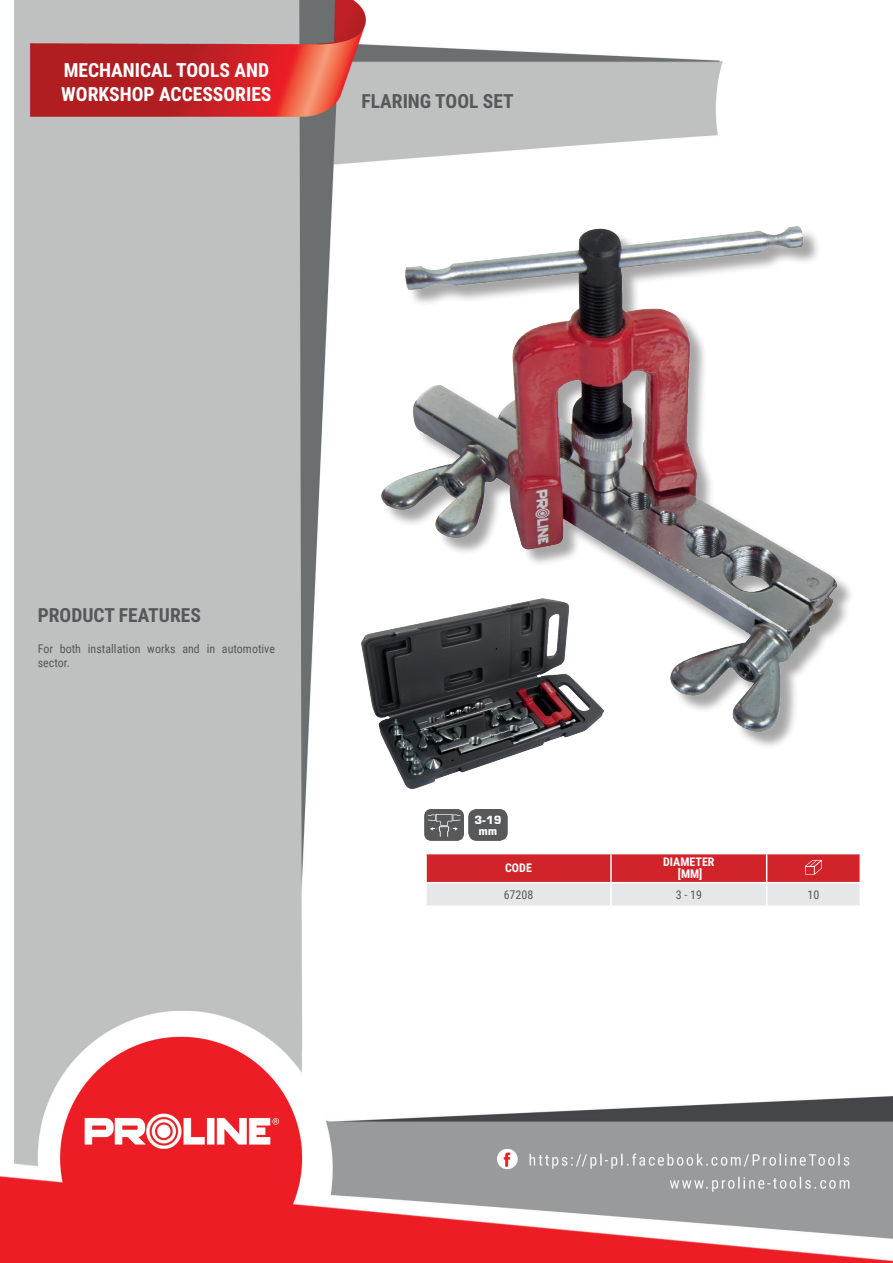
<style>
.page{position:relative;width:893px;height:1263px;background:#fff}
.page>*{position:absolute;margin:0;border:0;box-sizing:border-box;transform-origin:0 0}
.t1{font:700 19.5px/23.4px "Roboto Condensed";color:#fff}
.t2{font:700 19.5px "Roboto Condensed";color:#57585a}
.t3{font:12px/14.4px "Roboto Condensed";color:#57585a}
.t4{font:700 12px/12px "Roboto Condensed";color:#fff;text-align:center}
.t5{font:700 11.1px/11.1px "Square 721 BT";color:#fff;text-align:center}
</style>
<div class="page">
<img style="left:0;top:0;width:893px;height:1263px">
<div style="left:384px;top:229px;width:470px;height:520px;background:#231f20;opacity:.4"></div>
<img style="left:381px;top:226px;width:455px;height:505px">
<hr style="left:425px;top:854px;width:2px;height:28px;background:#fff">
<hr style="left:425px;top:883px;width:2px;height:22px;background:#fff">
<hr style="left:425px;top:853px;width:186px;height:1px;background:#fff">
<hr style="left:425px;top:882px;width:186px;height:1px;background:#fff">
<hr style="left:425px;top:905px;width:186px;height:2px;background:#fff">
<hr style="left:611px;top:905px;width:156px;height:2px;background:#fff">
<hr style="left:767px;top:905px;width:94px;height:2px;background:#fff">
<svg style="left:426px;top:853px;width:435px;height:53px;background:#dd868b"></svg>
<div style="left:426px;top:810px;width:36px;height:29px;background:#57585a;border-radius:6px"></div>
<div style="left:424px;top:809px;width:40px;height:32px;border:3px solid #57585a;border-radius:6px"></div>
<svg style="left:428px;top:814px;width:32px;height:23px"></svg>
<div style="left:469px;top:810px;width:38px;height:30px;background:#57585a;border-radius:8px"></div>
<div style="left:468px;top:809px;width:40px;height:32px;border:1px solid #57585a;border-radius:8px"></div>
<img style="left:361px;top:598px;width:243px;height:190px">
<h1 class="t1" style="left:61px;top:58px;width:212px">MECHANICAL TOOLS AND<br>WORKSHOP ACCESSORIES</h1>
<h1 class="t2" style="left:361px;top:88px;width:154px">FLARING TOOL SET</h1>
<h1 class="t2" style="left:38px;top:601px;width:165px">PRODUCT FEATURES</h1>
<p class="t3" style="left:38px;top:641px;width:239px">For both installation works and in automotive sector.</p>
<p class="t5" style="left:474px;top:815px;width:29px">3-19 mm</p>
<p class="t4" style="left:505px;top:862px;width:28px">CODE</p>
<p class="t4" style="left:663px;top:856px;width:53px">DIAMETER [MM]</p>
<p class="t3" style="left:504px;top:887px;width:31px">67208</p>
<p class="t3" style="left:676px;top:887px;width:28px">3 - 19</p>
<p class="t3" style="left:807px;top:887px;width:13px">10</p>
</div>
